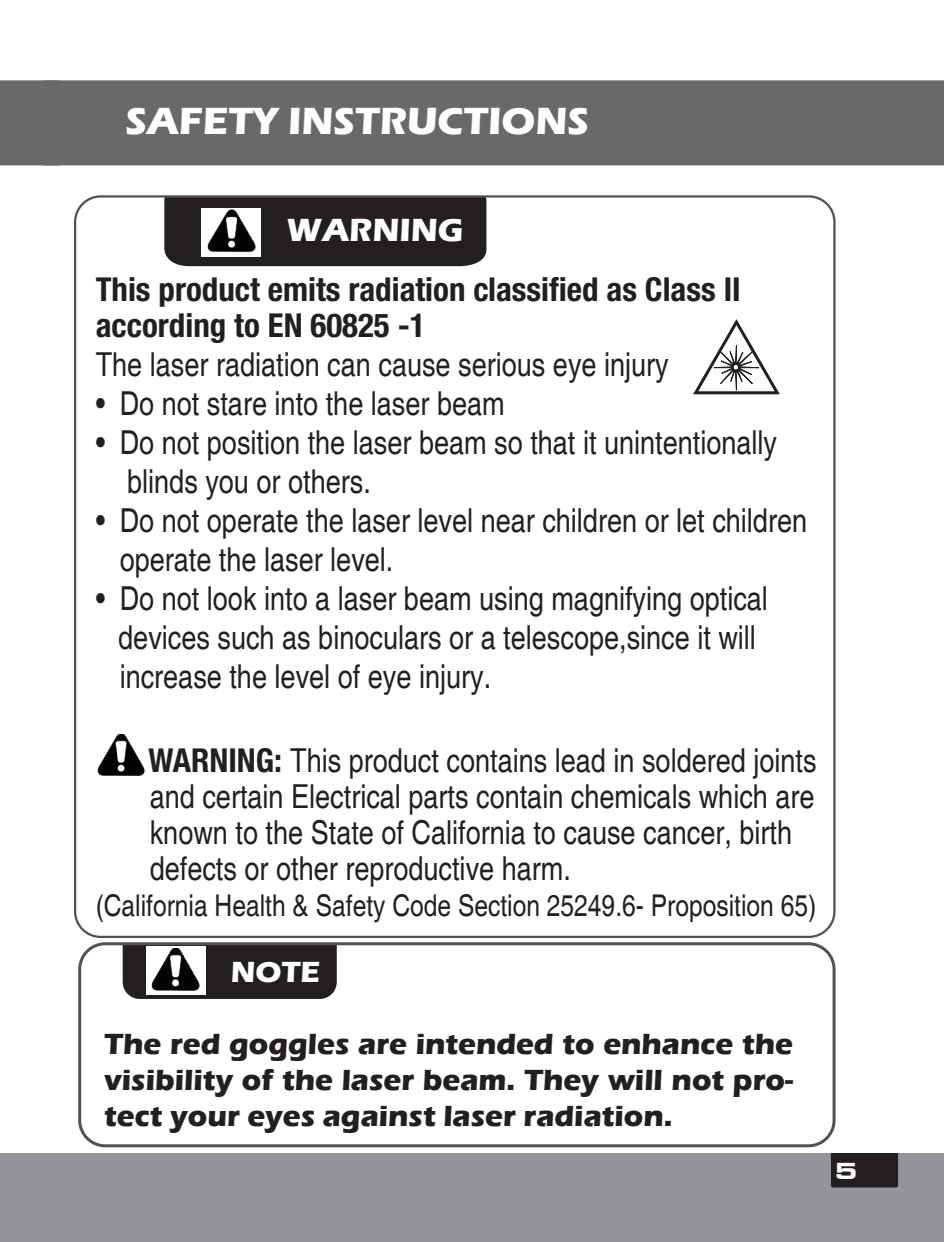
<style>
.page{position:relative;width:944px;height:1242px;background:#fff}
.page>*{position:absolute;margin:0;border:0;box-sizing:border-box;transform-origin:0 0}
.t1{font:700 39px "Eras ITC";color:#fff}
.t2{font:condensed 33px/39px "Helvetica";color:#231f20}
.t3{font:700 condensed 33px/36px "Helvetica Neue";color:#231f20}
.t4{font:700 33px "Eras ITC";color:#fff}
.t5{font:700 30px/36px "Eras ITC";color:#231f20;text-align:justify}
.t6{font:condensed 30px "Helvetica";color:#231f20}
.t7{font:700 30px "Eras ITC";color:#fff}
.t8{font:24px "Microgramma D Bold Exte";color:#fff}
.s1{font-family:"Helvetica Neue";font-weight:700}
</style>
<div class="page">
<div style="left:0;top:1153px;width:944px;height:89px;background:#939598"></div>
<div style="left:831px;top:1153px;width:67px;height:34px;background:#231f20"></div>
<div style="left:0;top:80px;width:35px;height:85px;background:#69696c"></div>
<div style="left:35px;top:80px;width:909px;height:85px;background:#69696c"></div>
<div style="left:164px;top:198px;width:322px;height:68px;background:#231f20"></div>
<div style="left:202px;top:208px;width:59px;height:48px;background:#fff"></div>
<img style="left:207px;top:207px;width:49px;height:45px">
<svg style="left:693px;top:319px;width:87px;height:76px"></svg>
<img style="left:97px;top:734px;width:48px;height:42px">
<div style="left:123px;top:946px;width:214px;height:53px;background:#231f20"></div>
<div style="left:78px;top:942px;width:758px;height:205px;border:3px solid #535249;border-radius:26px"></div>
<div style="left:146px;top:946px;width:59px;height:48px;background:#fff"></div>
<img style="left:151px;top:948px;width:49px;height:47px">
<p class="t1" style="left:125px;top:99px;width:465px">SAFETY INSTRUCTIONS</p>
<p class="t4" style="left:287px;top:211px;width:179px">WARNING</p>
<p class="t3" style="left:96px;top:271px;width:647px">This product emits radiation classified as Class II according to EN 60825 -1</p>
<p class="t2" style="left:96px;top:345px;width:575px">The laser radiation can cause serious eye injury</p>
<p class="t2" style="left:96px;top:384px;width:411px">• Do not stare into the laser beam</p>
<p class="t2" style="left:127px;top:423px;width:651px;text-indent:-32px">• Do not position the laser beam so that it unintentionally blinds you or others.</p>
<p class="t2" style="left:120px;top:501px;width:689px;text-indent:-24px">• Do not operate the laser level near children or let children operate the laser level.</p>
<p class="t2" style="left:118px;top:579px;width:651px;text-indent:-23px">• Do not look into a laser beam using magnifying optical devices such as binoculars or a telescope,since it will increase the level of eye injury.</p>
<p class="t2" style="left:148px;top:742px;width:670px;line-height:36px"><span class="s1">WARNING:</span> This product contains lead in soldered joints and certain Electrical parts contain chemicals which are known to the State of California to cause cancer, birth defects or other reproductive harm.</p>
<p class="t6" style="left:96px;top:888px;width:722px">(California Health &amp; Safety Code Section 25249.6- Proposition 65)</p>
<p class="t7" style="left:231px;top:955px;width:91px">NOTE</p>
<p class="t5" style="left:104px;top:1026px;width:690px">The red goggles are intended to enhance the visibility of the laser beam. They will not pro&shy;tect your eyes against laser radiation.</p>
<p class="t8" style="left:836px;top:1155px;width:23px">5</p>
</div>
